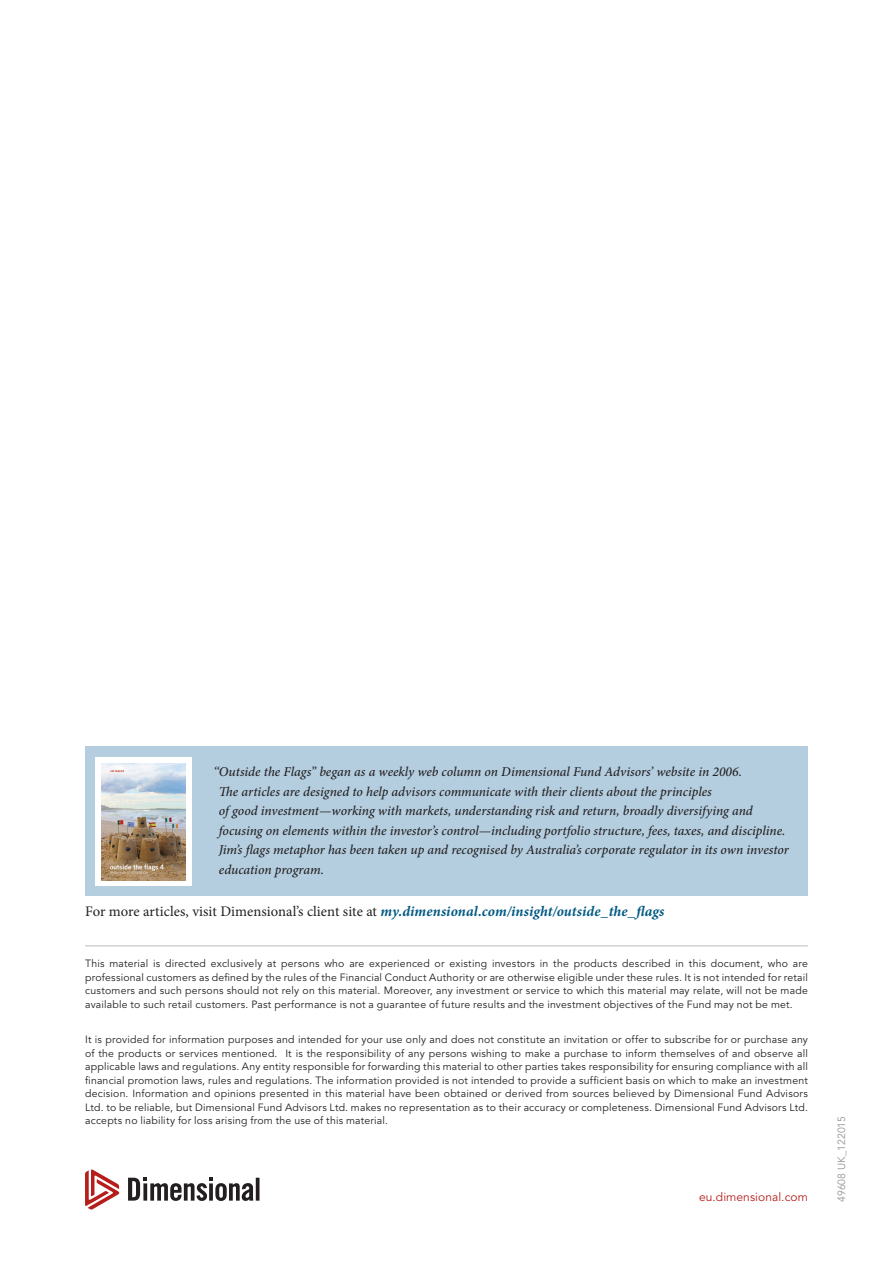
<style>
.page{position:relative;width:893px;height:1263px;background:#fff}
.page>*{position:absolute;margin:0;border:0;box-sizing:border-box;transform-origin:0 0}
.Body_Copy{font:14.7px "Minion Pro";color:#231f20}
.BackPage_Book_Copy{font:italic 500 13.5px/19.5px "Minion Pro";letter-spacing:-.005em;color:#231f20}
.Website{font:12px "Avenir LT Std";letter-spacing:.005em;color:#b51e1b}
.Disclaimer{font:10.5px/13.5px "Avenir LT Std";letter-spacing:.02em;color:#231f20;text-align:justify}
.t1{font:10.5px "Avenir LT Std";color:#939598}
.s1{font-weight:700;font-style:italic;color:#005983}
</style>
<div class="page">
<svg style="left:85px;top:1169px;width:34px;height:40px"></svg>
<svg style="left:128px;top:1177px;width:131px;height:24px"></svg>
<hr style="left:85px;top:945px;width:723px;height:1px;background:#bcbdc0">
<div style="left:85px;top:746px;width:723px;height:149px;background:#b4cee0"></div>
<div style="left:95px;top:757px;width:97px;height:128px;background:#fff"></div>
<img style="left:101px;top:763px;width:84px;height:117px">
<p class="BackPage_Book_Copy" style="left:219px;top:762px;width:571px;text-indent:-5px">‘‘Outside the Flags’’ began as a weekly web column on Dimensional Fund Advisors’ website in 2006.<br>The articles are designed to help advisors communicate with their clients about the principles<br>of good investment—working with markets, understanding risk and return, broadly diversifying and focusing on elements within the investor’s control—including portfolio structure, fees, taxes, and discipline.<br>Jim’s flags metaphor has been taken up and recognised by Australia’s corporate regulator in its own investor education program.</p>
<p class="Body_Copy" style="left:85px;top:901px;width:580px">For more articles, visit Dimensional’s client site at <span class="s1">my.dimensional.com/insight/outside_the_flags</span></p>
<p class="Disclaimer" style="left:85px;top:957px;width:724px">This material is directed exclusively at persons who are experienced or existing investors in the products described in this document, who are professional customers as defined by the rules of the Financial Conduct Authority or are otherwise eligible under these rules. It is not intended for retail customers and such persons should not rely on this material. Moreover, any investment or service to which this material may relate, will not be made available to such retail customers. Past performance is not a guarantee of future results and the investment objectives of the Fund may not be met.</p>
<p class="Disclaimer" style="left:85px;top:1033px;width:724px">It is provided for information purposes and intended for your use only and does not constitute an invitation or offer to subscribe for or purchase any of the products or services mentioned. It is the responsibility of any persons wishing to make a purchase to inform themselves of and observe all applicable laws and regulations. Any entity responsible for forwarding this material to other parties takes responsibility for ensuring compliance with all financial promotion laws, rules and regulations. The information provided is not intended to provide a sufficient basis on which to make an investment decision. Information and opinions presented in this material have been obtained or derived from sources believed by Dimensional Fund Advisors Ltd. to be reliable, but Dimensional Fund Advisors Ltd. makes no representation as to their accuracy or completeness. Dimensional Fund Advisors Ltd. accepts no liability for loss arising from the use of this material.</p>
<p class="Website" style="left:699px;top:1189px;width:110px">eu.dimensional.com</p>
<p class="t1" style="left:835px;top:1202px;width:88px;rotate:-90deg">49608 UK_122015</p>
</div>
